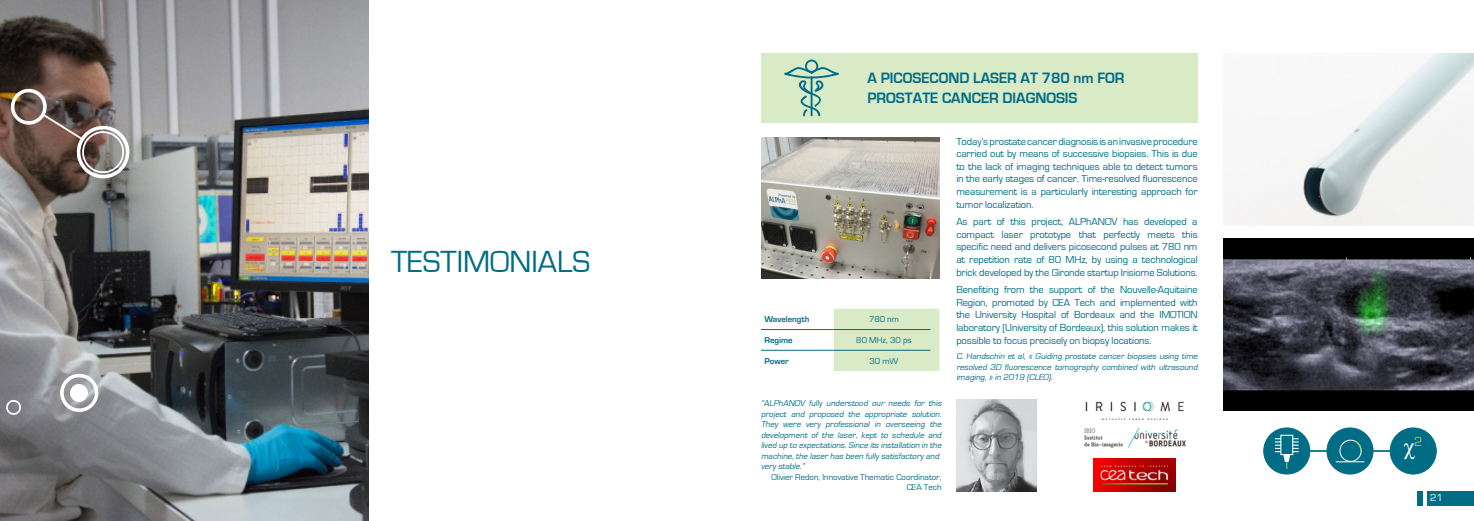
<style>
.page{position:relative;width:1474px;height:521px;background:#fff}
.page>*{position:absolute;margin:0;border:0;box-sizing:border-box;transform-origin:0 0}
.t1{font:31.5px "Eurostile";color:#006c85}
.t2{font:23.54px "Times New Roman";color:#fff}
.t3{font:700 15.49px/20.1px "Eurostile";color:#006c85}
.t4{font:10.5px/12.6px "Eurostile";letter-spacing:-.01em;color:#006c85;text-align:justify}
.t5{font:10.5px "Eurostile";color:#fff}
.t6{font:italic 8.75px/10.5px "Eurostile";color:#006c85;text-align:justify}
.t7{font:8.75px/10.5px "Eurostile";color:#006c85;text-align:right}
.t8{font:700 8.75px "Eurostile";color:#006c85}
.t9{font:8.75px "Eurostile";color:#006c85}
</style>
<div class="page">
<div style="left:1426px;top:491px;width:47px;height:15px;background:#006c85"></div>
<div style="left:1416px;top:491px;width:6px;height:15px;background:#006c85"></div>
<div style="left:761px;top:53px;width:436px;height:70px;background:#d9eac7"></div>
<svg style="left:784px;top:60px;width:55px;height:56px"></svg>
<img style="left:1093px;top:459px;width:82px;height:32px">
<img style="left:1085px;top:401px;width:99px;height:19px">
<img style="left:1084px;top:427px;width:102px;height:21px">
<div style="left:833px;top:309px;width:97px;height:62px;background:#d9eac7"></div>
<hr style="left:761px;top:329px;width:72px;height:1px;background:#006c85">
<hr style="left:833px;top:329px;width:97px;height:1px;background:#006c85">
<hr style="left:761px;top:350px;width:72px;height:1px;background:#006c85">
<hr style="left:833px;top:350px;width:97px;height:1px;background:#006c85">
<div style="left:930px;top:309px;width:9px;height:20px;background:#d9eac7"></div>
<div style="left:930px;top:329px;width:9px;height:21px;background:#d9eac7"></div>
<div style="left:930px;top:350px;width:9px;height:21px;background:#d9eac7"></div>
<img style="left:0;top:0;width:368px;height:521px">
<svg style="left:58px;top:372px;width:42px;height:42px"></svg>
<svg style="left:5px;top:399px;width:17px;height:17px"></svg>
<svg style="left:9px;top:87px;width:123px;height:94px;background:#7a6a63"></svg>
<img style="left:1223px;top:238px;width:250px;height:173px">
<img style="left:1223px;top:53px;width:250px;height:173px">
<div style="left:1263px;top:428px;width:46px;height:46px;background:#006c85;border-radius:50%"></div>
<div style="left:1263px;top:428px;width:46px;height:46px;border:1px solid #006c85;border-radius:50%"></div>
<div style="left:1280px;top:435px;width:13px;height:20px;background:#006c85;border:1px solid #fff"></div>
<svg style="left:1274px;top:438px;width:24px;height:31px"></svg>
<div style="left:1326px;top:428px;width:46px;height:46px;background:#006c85;border-radius:50%"></div>
<div style="left:1326px;top:428px;width:47px;height:46px;border:1px solid #006c85;border-radius:50%"></div>
<div style="left:1339px;top:440px;width:22px;height:22px;border:1px solid #fff;border-radius:50%"></div>
<svg style="left:1335px;top:461px;width:29px;height:1px"></svg>
<svg style="left:1352px;top:439px;width:10px;height:14px"></svg>
<div style="left:1390px;top:428px;width:46px;height:46px;background:#006c85;border-radius:50%"></div>
<div style="left:1389px;top:428px;width:47px;height:46px;border:1px solid #006c85;border-radius:50%"></div>
<hr style="left:1307px;top:450px;width:20px;height:2px;background:#006c85">
<svg style="left:1373px;top:450px;width:18px;height:2px"></svg>
<img style="left:761px;top:138px;width:178px;height:141px">
<img style="left:956px;top:399px;width:80px;height:92px">
<p class="t1" style="left:391px;top:244px;width:200px">TESTIMONIALS</p>
<p class="t3" style="left:867px;top:68px;width:258px">A PICOSECOND LASER AT 780 nm FOR<br>PROSTATE CANCER DIAGNOSIS</p>
<p class="t8" style="left:764px;top:313px;width:46px">Wavelength</p>
<p class="t9" style="left:869px;top:313px;width:31px">780 nm</p>
<p class="t8" style="left:764px;top:334px;width:30px">Regime</p>
<p class="t9" style="left:856px;top:334px;width:57px">80 MHz, 30 ps</p>
<p class="t8" style="left:764px;top:354px;width:26px">Power</p>
<p class="t9" style="left:869px;top:355px;width:30px">30 mW</p>
<p class="t6" style="left:761px;top:398px;width:184px">“ALPhANOV fully understood our needs for this project and proposed the appropriate solution.<br>They were very professional in overseeing the development of the laser, kept to schedule and lived up to expectations.Since its installation in the machine,the laser has been fully satisfactory and</p>
<p class="t6" style="left:761px;top:461px;width:47px">very stable.”</p>
<p class="t7" style="left:771px;top:472px;width:172px">Olivier Redon, Innovative Thematic Coordinator,<br>CEA Tech</p>
<p class="t4" style="left:956px;top:135px;width:243px">Today’s prostate cancer diagnosis is an invasive procedure carried out by means of successive biopsies. This is due to the lack of imaging techniques able to detect tumors in the early stages of cancer. Time-resolved fluorescence measurement is a particularly interesting approach for tumor localization.</p>
<p class="t4" style="left:956px;top:216px;width:243px">As part of this project, ALPhANOV has developed a compact laser prototype that perfectly meets this specific need and delivers picosecond pulses at 780 nm at repetition rate of 80 MHz, by using a technological brick developed by the Gironde startup Irisiome Solutions.</p>
<p class="t4" style="left:956px;top:284px;width:243px">Benefiting from the support of the Nouvelle-Aquitaine Region, promoted by CEA Tech and implemented with the University Hospital of Bordeaux and the IMOTION laboratory (University of Bordeaux), this solution makes it possible to focus precisely on biopsy locations.</p>
<p class="t6" style="left:956px;top:351px;width:244px">C. Handschin et al, « Guiding prostate cancer biopsies using time resolved 3D fluorescence tomography combined with ultrasound imaging,» in 2019 (CLEO).</p>
<p class="t2" style="left:1403px;top:430px;width:20px">χ<sup>2</sup></p>
<p class="t5" style="left:1429px;top:492px;width:14px">21</p>
</div>
